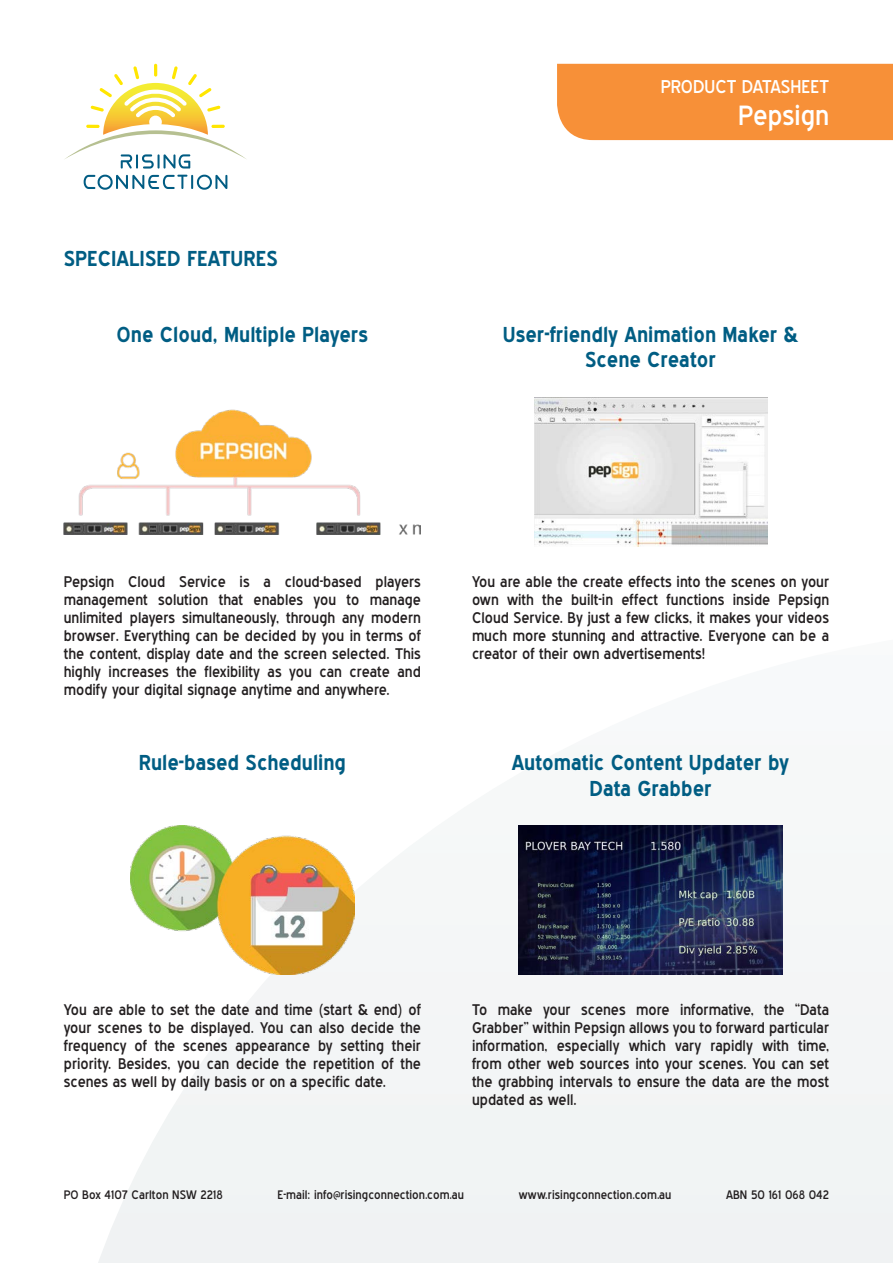
<style>
.page{position:relative;width:893px;height:1263px;background:#fff}
.page>*{position:absolute;margin:0;border:0;box-sizing:border-box;transform-origin:0 0}
.t1{font:27px "Blue Highway";color:#fff}
.Sub_Heading{font:700 21px "Blue Highway";color:#005d83}
.t2{font:18px "Blue Highway";color:#fff}
.RC_Body_Text{font:15px/18px "Blue Highway";color:#231f20;text-align:justify}
.t3{font:12px "Blue Highway";letter-spacing:.005em;color:#231f20}
</style>
<div class="page">
<svg style="left:98px;top:825px;width:795px;height:438px"></svg>
<div style="left:557px;top:64px;width:336px;height:76px;background:#f79038"></div>
<svg style="left:65px;top:64px;width:181px;height:126px"></svg>
<img style="left:64px;top:409px;width:357px;height:125px">
<img style="left:534px;top:397px;width:233px;height:149px">
<img style="left:130px;top:826px;width:225px;height:149px">
<img style="left:519px;top:826px;width:263px;height:149px">
<p class="Sub_Heading" style="left:64px;top:246px;width:216px">SPECIALISED FEATURES</p>
<p class="Sub_Heading" style="left:117px;top:322px;width:253px">One Cloud, Multiple Players</p>
<p class="t2" style="left:661px;top:75px;width:170px">PRODUCT DATASHEET</p>
<h1 class="t1" style="left:738px;top:99px;width:93px">Pepsign</h1>
<p class="Sub_Heading" style="left:503px;top:322px;width:297px">User-friendly Animation Maker &amp;</p>
<p class="Sub_Heading" style="left:585px;top:347px;width:133px">Scene Creator</p>
<p class="RC_Body_Text" style="left:64px;top:572px;width:359px">Pepsign Cloud Service is a cloud-based players management solution that enables you to manage unlimited players simultaneously, through any modern browser. Everything can be decided by you in terms of the content, display date and the screen selected. This highly increases the flexibility as you can create and modify your digital signage anytime and anywhere.</p>
<p class="Sub_Heading" style="left:139px;top:750px;width:209px">Rule-based Scheduling</p>
<p class="RC_Body_Text" style="left:472px;top:572px;width:359px">You are able the create effects into the scenes on your own with the built-in effect functions inside Pepsign Cloud Service. By just a few clicks, it makes your videos much more stunning and attractive. Everyone can be a creator of their own advertisements!</p>
<p class="Sub_Heading" style="left:512px;top:750px;width:279px">Automatic Content Updater by</p>
<p class="Sub_Heading" style="left:589px;top:776px;width:124px">Data Grabber</p>
<p class="RC_Body_Text" style="left:64px;top:1001px;width:359px">You are able to set the date and time (start &amp; end) of your scenes to be displayed. You can also decide the frequency of the scenes appearance by setting their priority. Besides, you can decide the repetition of the scenes as well by daily basis or on a specific date.</p>
<p class="RC_Body_Text" style="left:472px;top:1001px;width:359px">To make your scenes more informative, the “Data Grabber” within Pepsign allows you to forward particular information, especially which vary rapidly with time, from other web sources into your scenes. You can set the grabbing intervals to ensure the data are the most updated as well.</p>
<p class="t3" style="left:64px;top:1187px;width:160px">PO Box 4107 Carlton NSW 2218</p>
<p class="t3" style="left:277px;top:1187px;width:188px">E-mail: info@risingconnection.com.au</p>
<p class="t3" style="left:519px;top:1187px;width:154px">www.risingconnection.com.au</p>
<p class="t3" style="left:726px;top:1187px;width:105px">ABN 50 161 068 042</p>
</div>
